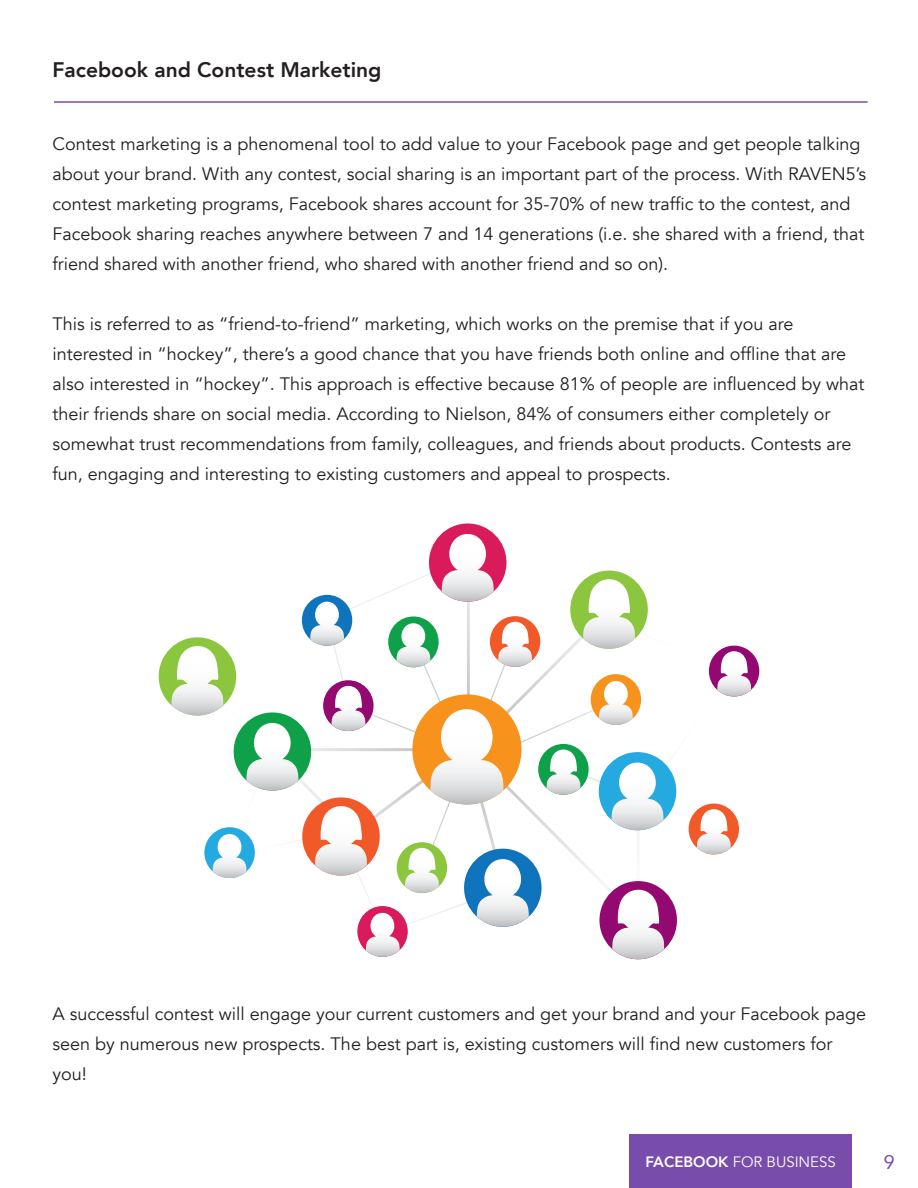
<style>
.page{position:relative;width:918px;height:1188px;background:#fff}
.page>*{position:absolute;margin:0;border:0;box-sizing:border-box;transform-origin:0 0}
.t1{font:800 21px "Avenir";color:#231f20}
.t2{font:19.5px "Avenir";color:#784cab}
.t3{font:18px/30px "Avenir";color:#231f20}
.t4{font:15px "Avenir";color:#fff}
.s1{font-weight:800}
</style>
<div class="page">
<div style="left:629px;top:1134px;width:223px;height:53px;background:#784cab"></div>
<hr style="left:54px;top:101px;width:814px;height:2px;background:#784cab">
<svg style="left:191px;top:549px;width:549px;height:392px"></svg>
<div style="left:323px;top:680px;width:51px;height:51px;background:#940872;border-radius:50%"></div>
<svg style="left:332px;top:686px;width:33px;height:45px"></svg>
<div style="left:538px;top:744px;width:51px;height:51px;background:#0fa14a;border-radius:50%"></div>
<svg style="left:547px;top:750px;width:33px;height:45px"></svg>
<div style="left:397px;top:842px;width:50px;height:51px;background:#8bc63e;border-radius:50%"></div>
<svg style="left:405px;top:848px;width:34px;height:45px"></svg>
<div style="left:388px;top:616px;width:51px;height:51px;background:#0fa14a;border-radius:50%"></div>
<svg style="left:397px;top:623px;width:33px;height:44px"></svg>
<div style="left:204px;top:827px;width:51px;height:51px;background:#24aae1;border-radius:50%"></div>
<svg style="left:213px;top:834px;width:34px;height:44px"></svg>
<div style="left:302px;top:595px;width:50px;height:51px;background:#1074bc;border-radius:50%"></div>
<svg style="left:310px;top:602px;width:34px;height:44px"></svg>
<div style="left:709px;top:646px;width:50px;height:51px;background:#940872;border-radius:50%"></div>
<svg style="left:717px;top:651px;width:34px;height:45px"></svg>
<div style="left:490px;top:616px;width:50px;height:51px;background:#f15929;border-radius:50%"></div>
<svg style="left:498px;top:622px;width:34px;height:45px"></svg>
<div style="left:357px;top:906px;width:51px;height:51px;background:#d91a5b;border-radius:50%"></div>
<svg style="left:366px;top:913px;width:34px;height:44px"></svg>
<div style="left:591px;top:674px;width:50px;height:51px;background:#f7931d;border-radius:50%"></div>
<svg style="left:599px;top:681px;width:34px;height:44px"></svg>
<div style="left:159px;top:637px;width:77px;height:78px;background:#8bc63e;border-radius:50%"></div>
<svg style="left:171px;top:646px;width:52px;height:69px"></svg>
<div style="left:302px;top:797px;width:78px;height:79px;background:#f15929;border-radius:50%"></div>
<svg style="left:315px;top:806px;width:52px;height:70px"></svg>
<div style="left:429px;top:523px;width:77px;height:79px;background:#d91a5b;border-radius:50%"></div>
<svg style="left:442px;top:534px;width:52px;height:68px"></svg>
<div style="left:234px;top:712px;width:77px;height:79px;background:#0fa14a;border-radius:50%"></div>
<svg style="left:246px;top:723px;width:52px;height:68px"></svg>
<div style="left:599px;top:881px;width:78px;height:78px;background:#940872;border-radius:50%"></div>
<svg style="left:612px;top:890px;width:52px;height:69px"></svg>
<div style="left:570px;top:571px;width:78px;height:78px;background:#8bc63e;border-radius:50%"></div>
<svg style="left:583px;top:579px;width:52px;height:70px"></svg>
<div style="left:412px;top:694px;width:110px;height:110px;background:#f7931d;border-radius:50%"></div>
<svg style="left:430px;top:709px;width:74px;height:95px"></svg>
<div style="left:464px;top:849px;width:78px;height:78px;background:#1074bc;border-radius:50%"></div>
<svg style="left:477px;top:859px;width:52px;height:68px"></svg>
<div style="left:599px;top:752px;width:77px;height:78px;background:#24aae1;border-radius:50%"></div>
<svg style="left:612px;top:763px;width:52px;height:67px"></svg>
<div style="left:689px;top:804px;width:50px;height:50px;background:#f15929;border-radius:50%"></div>
<svg style="left:697px;top:809px;width:34px;height:45px"></svg>
<p class="t1" style="left:53px;top:53px;width:330px">Facebook and Contest Marketing</p>
<p class="t3" style="left:53px;top:129px;width:815px">Contest marketing is a phenomenal tool to add value to your Facebook page and get people talking about your brand. With any contest, social sharing is an important part of the process. With RAVEN5’s contest marketing programs, Facebook shares account for 35-70% of new traffic to the contest, and Facebook sharing reaches anywhere between 7 and 14 generations (i.e. she shared with a friend, that friend shared with another friend, who shared with another friend and so on).</p>
<p class="t3" style="left:53px;top:309px;width:813px">This is referred to as “friend-to-friend” marketing, which works on the premise that if you are interested in “hockey”, there’s a good chance that you have friends both online and offline that are also interested in “hockey”. This approach is effective because 81% of people are influenced by what their friends share on social media. According to Nielson, 84% of consumers either completely or somewhat trust recommendations from family, colleagues, and friends about products. Contests are fun, engaging and interesting to existing customers and appeal to prospects.</p>
<p class="t3" style="left:53px;top:999px;width:815px">A successful contest will engage your current customers and get your brand and your Facebook page seen by numerous new prospects. The best part is, existing customers will find new customers for you!</p>
<p class="t4" style="left:645px;top:1153px;width:192px"><span class="s1">FACEBOOK</span> FOR BUSINESS</p>
<p class="t2" style="left:884px;top:1146px;width:12px">9</p>
</div>
